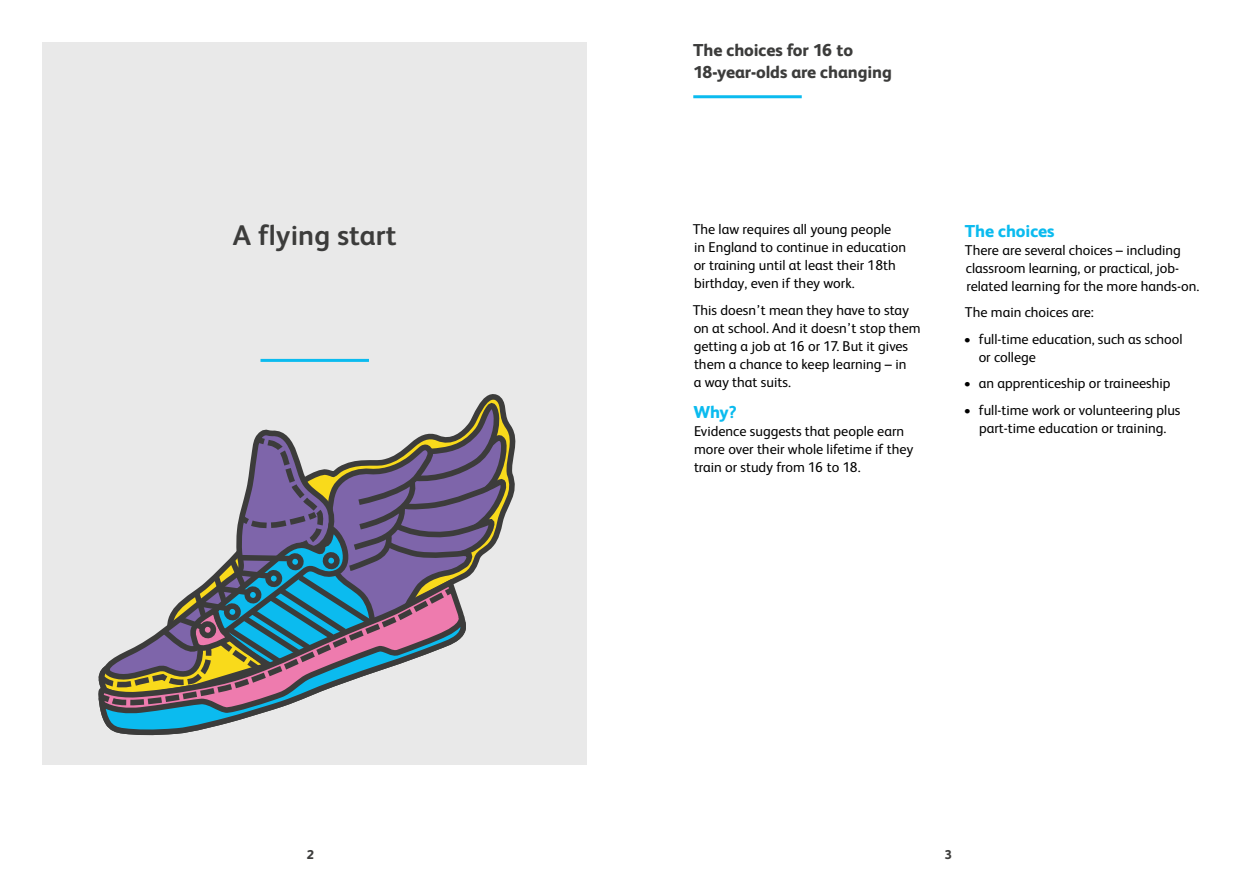
<style>
.page{position:relative;width:1259px;height:893px;background:#fff}
.page>*{position:absolute;margin:0;border:0;box-sizing:border-box;transform-origin:0 0}
.t1{font:700 28.5px "FS Albert";letter-spacing:.005em;color:#3c3c3b}
.t2{font:800 17.25px/22.5px "FS Albert";letter-spacing:-.005em;color:#3c3c3b}
.t3{font:800 17.25px "FS Albert";letter-spacing:-.005em;color:#0bbbef}
.t4{font:14.25px/18px "FS Albert";color:#000}
.t5{font:800 12.75px "FS Albert";color:#3c3c3b}
</style>
<div class="page">
<div style="left:43px;top:43px;width:544px;height:722px;background:#e9e9e9"></div>
<hr style="left:260px;top:359px;width:109px;height:3px;background:#0bbbef">
<svg style="left:100px;top:710px;width:172px;height:26px"></svg>
<svg style="left:98px;top:394px;width:417px;height:316px"></svg>
<hr style="left:693px;top:95px;width:108px;height:3px;background:#0bbbef">
<h1 class="t1" style="left:233px;top:216px;width:165px">A flying start</h1>
<p class="t5" style="left:307px;top:845px;width:9px">2</p>
<p class="t2" style="left:693px;top:38px;width:200px">The choices for 16 to<br>18-year-olds are changing</p>
<p class="t4" style="left:692px;top:220px;width:215px">The law requires all young people<br>in England to continue in education or training until at least their 18th birthday, even if they work.</p>
<p class="t4" style="left:692px;top:300px;width:229px">This doesn’t mean they have to stay on at school. And it doesn’t stop them getting a job at 16 or 17. But it gives them a chance to keep learning – in<br>a way that suits.</p>
<p class="t3" style="left:693px;top:399px;width:45px">Why?</p>
<p class="t4" style="left:694px;top:421px;width:221px">Evidence suggests that people earn more over their whole lifetime if they train or study from 16 to 18.</p>
<p class="t3" style="left:965px;top:218px;width:91px">The choices</p>
<p class="t4" style="left:965px;top:240px;width:236px">There are several choices – including classroom learning, or practical, job&shy;related learning for the more hands-on.</p>
<p class="t4" style="left:965px;top:302px;width:131px">The main choices are:</p>
<p class="t4" style="left:978px;top:329px;width:205px;text-indent:-15px">• full-time education, such as school or college</p>
<p class="t4" style="left:964px;top:373px;width:208px">• an apprenticeship or traineeship</p>
<p class="t4" style="left:964px;top:400px;width:218px;text-align:center">• full-time work or volunteering plus part-time education or training.</p>
<p class="t5" style="left:945px;top:845px;width:9px">3</p>
</div>
